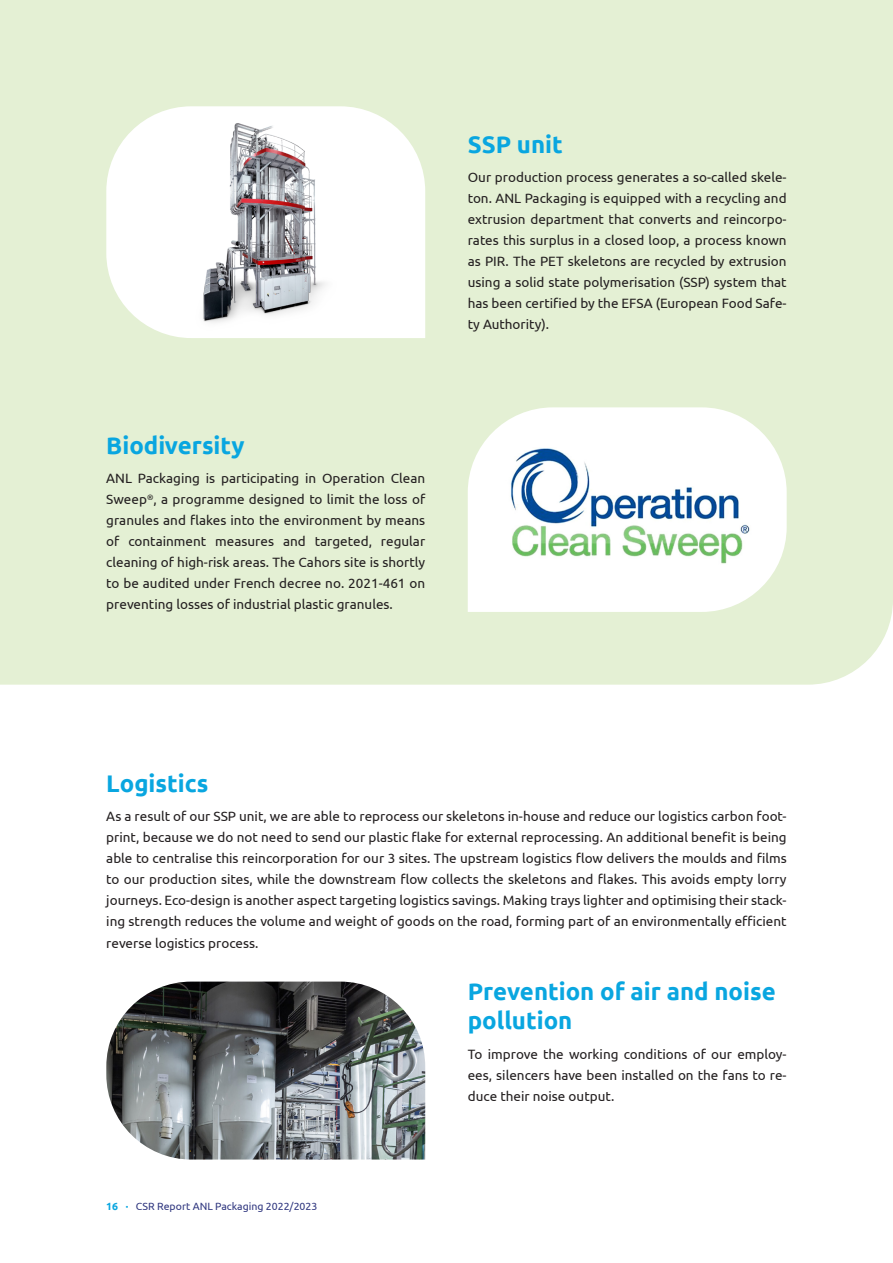
<style>
.page{position:relative;width:893px;height:1263px;background:#fff}
.page>*{position:absolute;margin:0;border:0;box-sizing:border-box;transform-origin:0 0}
.Titre_2{font:700 24px/28.8px "Ubuntu";color:#09a6e0}
.texte_courant{font:13.5px/21px "Ubuntu";color:#231f20;text-align:justify}
.t1{font:10.5px "Ubuntu";color:#313880}
.s1{font-weight:700;color:#09a6e0}
</style>
<div class="page">
<div style="left:0;top:0;width:893px;height:685px;background:#e4f0d4"></div>
<img style="left:106px;top:109px;width:319px;height:229px">
<img style="left:106px;top:981px;width:319px;height:178px">
<svg style="left:468px;top:407px;width:319px;height:205px"></svg>
<img style="left:500px;top:439px;width:254px;height:132px">
<p class="Titre_2" style="left:106px;top:431px;width:140px">Biodiversity</p>
<p class="texte_courant" style="left:106px;top:468px;width:320px">ANL Packaging is participating in Operation Clean Sweep<sup>®</sup>, a programme designed to limit the loss of granules and flakes into the environment by means of containment measures and targeted, regular cleaning of high-risk areas. The Cahors site is shortly to be audited under French decree no. 2021-461 on preventing losses of industrial plastic granules.</p>
<p class="Titre_2" style="left:468px;top:129px;width:97px">SSP unit</p>
<p class="texte_courant" style="left:468px;top:166px;width:320px">Our production process generates a so-called skele&shy;ton. ANL Packaging is equipped with a recycling and extrusion department that converts and reincorpo&shy;rates this surplus in a closed loop, a process known as PIR. The PET skeletons are recycled by extrusion using a solid state polymerisation (SSP) system that has been certified by the EFSA (European Food Safe&shy;ty Authority).</p>
<p class="Titre_2" style="left:106px;top:769px;width:104px">Logistics</p>
<p class="texte_courant" style="left:106px;top:806px;width:682px">As a result of our SSP unit, we are able to reprocess our skeletons in-house and reduce our logistics carbon foot&shy;print, because we do not need to send our plastic flake for external reprocessing. An additional benefit is being able to centralise this reincorporation for our 3 sites. The upstream logistics flow delivers the moulds and films to our production sites, while the downstream flow collects the skeletons and flakes. This avoids empty lorry journeys. Eco-design is another aspect targeting logistics savings. Making trays lighter and optimising their stack&shy;ing strength reduces the volume and weight of goods on the road, forming part of an environmentally efficient reverse logistics process.</p>
<p class="Titre_2" style="left:468px;top:977px;width:309px">Prevention of air and noise pollution</p>
<p class="texte_courant" style="left:468px;top:1043px;width:320px">To improve the working conditions of our employ&shy;ees, silencers have been installed on the fans to re&shy;duce their noise output.</p>
<p class="t1" style="left:106px;top:1199px;width:213px"><span class="s1">16 ·</span> CSR Report ANL Packaging 2022/2023</p>
</div>
